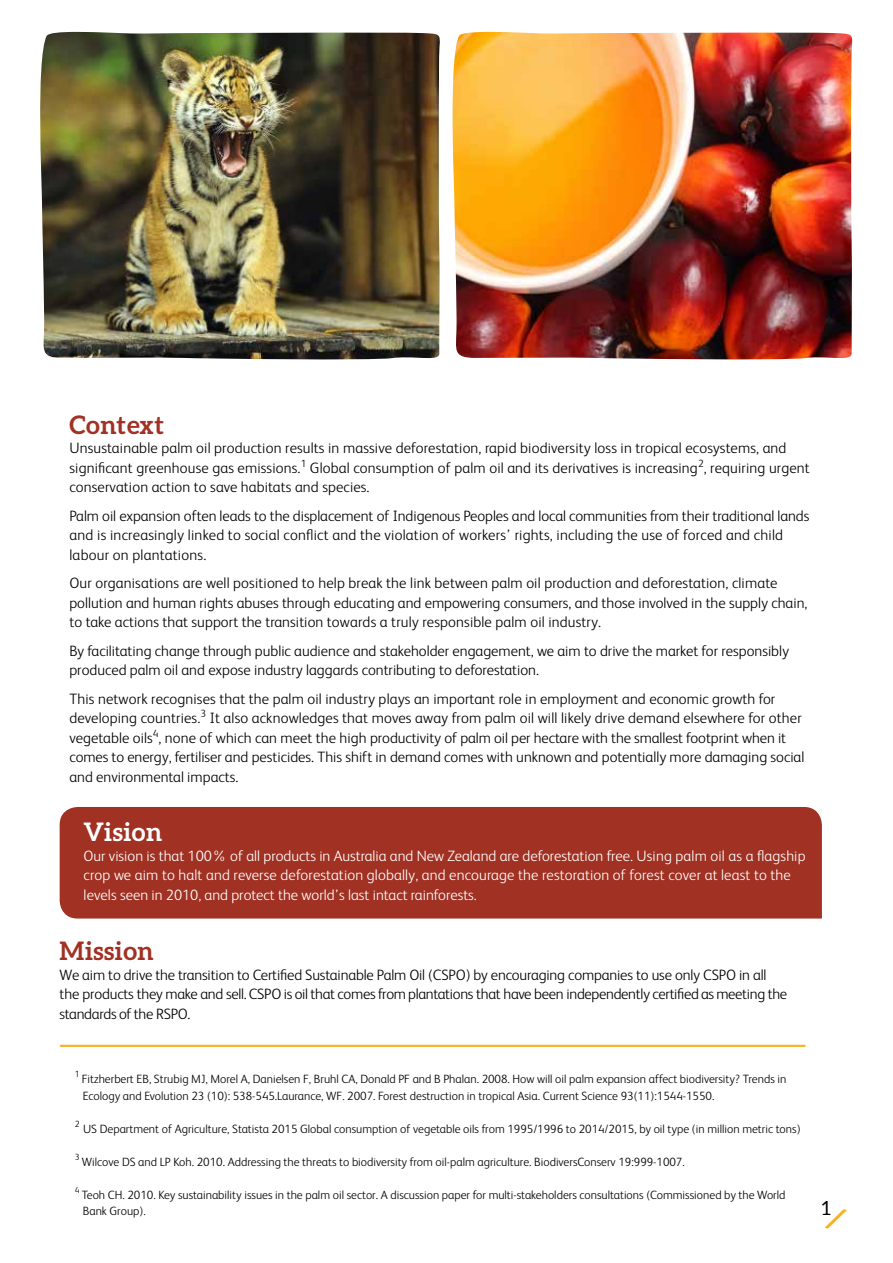
<style>
.page{position:relative;width:893px;height:1263px;background:#fff}
.page>*{position:absolute;margin:0;border:0;box-sizing:border-box;transform-origin:0 0}
.t1{font:700 25.5px "Aleo";letter-spacing:.02em;color:#a03123}
.t2{font:700 25.5px "Aleo";letter-spacing:.02em;color:#fff}
.t3{font:19.5px "Aleo";color:#000}
.t4{font:300 15px/19.5px "FS Albert";color:#000}
.t5{font:300 15px/19.5px "FS Albert";color:#fff}
.t6{font:300 15px/19.5px "FS Albert";letter-spacing:-.02em;color:#000}
.t7{font:300 12px/16.5px "FS Albert";color:#000}
.t8{font:300 9px "FS Albert";color:#000}
</style>
<div class="page">
<div style="left:60px;top:807px;width:762px;height:111px;background:#a03123"></div>
<img style="left:40px;top:32px;width:400px;height:328px">
<img style="left:453px;top:32px;width:400px;height:328px">
<hr style="left:61px;top:1045px;width:744px;height:2px;background:#f6b221">
<h1 class="t1" style="left:69px;top:410px;width:96px">Context</h1>
<p class="t4" style="left:69px;top:437px;width:742px">Unsustainable palm oil production results in massive deforestation, rapid biodiversity loss in tropical ecosystems, and significant greenhouse gas emissions.<sup>1</sup> Global consumption of palm oil and its derivatives is increasing<sup>2</sup>, requiring urgent conservation action to save habitats and species.</p>
<p class="t4" style="left:69px;top:505px;width:741px">Palm oil expansion often leads to the displacement of Indigenous Peoples and local communities from their traditional lands and is increasingly linked to social conflict and the violation of workers’ rights, including the use of forced and child labour on plantations.</p>
<p class="t4" style="left:69px;top:572px;width:739px">Our organisations are well positioned to help break the link between palm oil production and deforestation, climate pollution and human rights abuses through educating and empowering consumers, and those involved in the supply chain, to take actions that support the transition towards a truly responsible palm oil industry.</p>
<p class="t4" style="left:69px;top:640px;width:721px">By facilitating change through public audience and stakeholder engagement, we aim to drive the market for responsibly produced palm oil and expose industry laggards contributing to deforestation.</p>
<p class="t4" style="left:69px;top:688px;width:736px">This network recognises that the palm oil industry plays an important role in employment and economic growth for developing countries.<sup>3</sup> It also acknowledges that moves away from palm oil will likely drive demand elsewhere for other vegetable oils<sup>4</sup>, none of which can meet the high productivity of palm oil per hectare with the smallest footprint when it comes to energy, fertiliser and pesticides. This shift in demand comes with unknown and potentially more damaging social and environmental impacts.</p>
<h1 class="t2" style="left:84px;top:817px;width:80px">Vision</h1>
<p class="t5" style="left:84px;top:845px;width:724px">Our vision is that 100% of all products in Australia and New Zealand are deforestation free. Using palm oil as a flagship crop we aim to halt and reverse deforestation globally, and encourage the restoration of forest cover at least to the levels seen in 2010, and protect the world’s last intact rainforests.</p>
<h1 class="t1" style="left:60px;top:936px;width:96px">Mission</h1>
<p class="t6" style="left:60px;top:964px;width:729px">We aim to drive the transition to Certified Sustainable Palm Oil (CSPO) by encouraging companies to use only CSPO in all the products they make and sell. CSPO is oil that comes from plantations that have been independently certified as meeting the standards of the RSPO.</p>
<p class="t8" style="left:75px;top:1068px;width:6px">1</p>
<p class="t7" style="left:82px;top:1070px;width:706px">Fitzherbert EB, Strubig MJ, Morel A, Danielsen F, Bruhl CA, Donald PF and B Phalan. 2008. How will oil palm expansion affect biodiversity? Trends in<br>Ecology and Evolution 23 (10): 538-545.Laurance, WF. 2007. Forest destruction in tropical Asia. Current Science 93(11):1544-1550.</p>
<p class="t8" style="left:75px;top:1117px;width:6px">2</p>
<p class="t7" style="left:83px;top:1119px;width:719px">US Department of Agriculture, Statista 2015 Global consumption of vegetable oils from 1995/1996 to 2014/2015, by oil type (in million metric tons)</p>
<p class="t8" style="left:75px;top:1150px;width:6px">3</p>
<p class="t7" style="left:82px;top:1152px;width:604px">Wilcove DS and LP Koh. 2010. Addressing the threats to biodiversity from oil-palm agriculture. BiodiversConserv 19:999-1007.</p>
<p class="t8" style="left:75px;top:1183px;width:6px">4</p>
<p class="t7" style="left:82px;top:1185px;width:705px">Teoh CH. 2010. Key sustainability issues in the palm oil sector. A discussion paper for multi-stakeholders consultations (Commissioned by the World<br>Bank Group).</p>
<h2 class="t3" style="left:822px;top:1197px;width:11px">1</h2>
</div>
